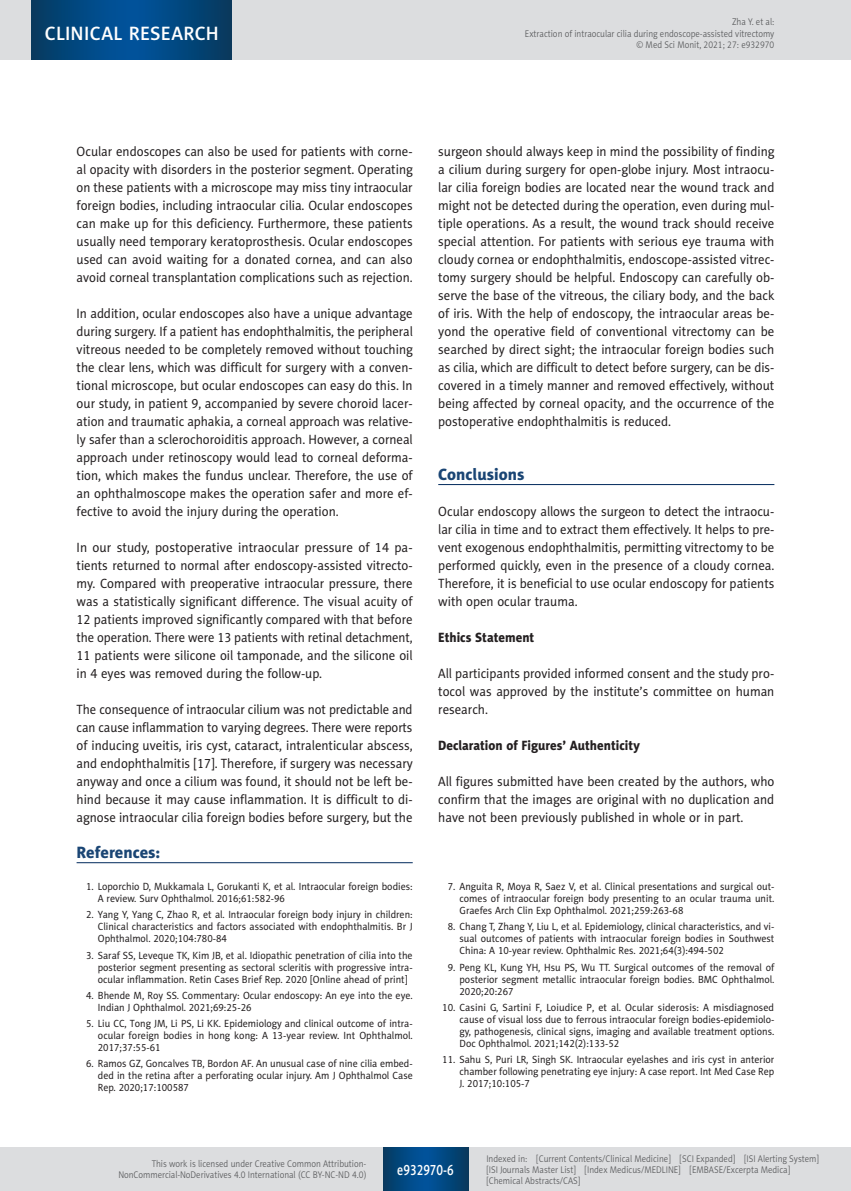
<style>
.page{position:relative;width:851px;height:1191px;background:#fff}
.page>*{position:absolute;margin:0;border:0;box-sizing:border-box;transform-origin:0 0}
.t1{font:19.5px "Naomi Sans EFN Medium";letter-spacing:.015em;color:#fff}
.MSM_Headline_1{font:16.5px "Naomi Sans EFN Heavy";color:#1a4574}
.MSM_Referencje_Tytul{font:16.5px "Naomi Sans EFN Heavy";color:#1a4574}
.t2{font:15px "Naomi Sans EFN Medium";color:#fff;scale:.8 1}
.MSM_Body{font:13.5px/18px "Naomi Sans EFN";color:#231f20;text-align:justify;scale:.95 1}
.MSM_Body-2{font:13.5px/18px "Naomi Sans EFN";color:#231f20;text-align:justify;scale:.96 1}
.MSM_Body-3{font:13.5px/18px "Naomi Sans EFN";color:#231f20;text-align:justify;scale:.94 1}
.MSM_Headline_2{font:13.5px "Naomi Sans EFN Heavy";color:#231f20;scale:.95 1}
.MSM_Referencje_punkt{font:10.5px/12px "Naomi Sans EFN";color:#231f20;text-align:justify;scale:.95 1}
.MSM_Referencje_punkt-2{font:10.5px/12px "Naomi Sans EFN";color:#231f20;text-align:justify;scale:.96 1}
.t3{font:9.75px/11.2px "Naomi Sans EFN Light";color:#57585a;text-align:right;scale:.9 1}
</style>
<div class="page">
<hr style="left:438px;top:484px;width:336px;height:1px;background:#00295c">
<hr style="left:77px;top:862px;width:335px;height:1px;background:#00295c">
<div style="left:0;top:1148px;width:850px;height:43px;background:#dcdddf"></div>
<svg style="left:383px;top:1147px;width:85px;height:43px;background:#02477e"></svg>
<div style="left:0;top:0;width:850px;height:60px;background:#dcdddf"></div>
<hr style="left:850px;top:0;width:1px;height:60px;background:#dcdddf">
<svg style="left:32px;top:0;width:200px;height:60px;background:#02477e"></svg>
<h1 class="t1" style="left:45px;top:22px;width:175px">CLINICAL RESEARCH</h1>
<p class="t3" style="left:525px;top:16px;width:278px">Zha Y. et al:<br>Extraction of intraocular cilia during endoscope-assisted vitrectomy © Med Sci Monit, 2021; 27: e932970</p>
<p class="MSM_Body" style="left:77px;top:142px;width:355px">Ocular endoscopes can also be used for patients with corne&shy;al opacity with disorders in the posterior segment. Operating on these patients with a microscope may miss tiny intraocular foreign bodies, including intraocular cilia. Ocular endoscopes can make up for this deficiency. Furthermore, these patients usually need temporary keratoprosthesis. Ocular endoscopes used can avoid waiting for a donated cornea, and can also avoid corneal transplantation complications such as rejection.</p>
<p class="MSM_Body" style="left:77px;top:304px;width:355px">In addition, ocular endoscopes also have a unique advantage during surgery. If a patient has endophthalmitis, the peripheral vitreous needed to be completely removed without touching the clear lens, which was difficult for surgery with a conven&shy;tional microscope, but ocular endoscopes can easy do this. In our study, in patient 9, accompanied by severe choroid lacer&shy;ation and traumatic aphakia, a corneal approach was relative&shy;ly safer than a sclerochoroiditis approach. However, a corneal approach under retinoscopy would lead to corneal deforma&shy;tion, which makes the fundus unclear. Therefore, the use of an ophthalmoscope makes the operation safer and more ef&shy;fective to avoid the injury during the operation.</p>
<p class="MSM_Body-2" style="left:77px;top:538px;width:351px">In our study, postoperative intraocular pressure of 14 pa&shy;tients returned to normal after endoscopy-assisted vitrecto&shy;my. Compared with preoperative intraocular pressure, there was a statistically significant difference. The visual acuity of 12 patients improved significantly compared with that before the operation. There were 13 patients with retinal detachment, 11 patients were silicone oil tamponade, and the silicone oil in 4 eyes was removed during the follow-up.</p>
<p class="MSM_Body-3" style="left:77px;top:700px;width:359px">The consequence of intraocular cilium was not predictable and can cause inflammation to varying degrees. There were reports of inducing uveitis, iris cyst, cataract, intralenticular abscess, and endophthalmitis [17]. Therefore, if surgery was necessary anyway and once a cilium was found, it should not be left be&shy;hind because it may cause inflammation. It is difficult to di&shy;agnose intraocular cilia foreign bodies before surgery, but the</p>
<p class="MSM_Referencje_Tytul" style="left:77px;top:842px;width:85px">References:</p>
<p class="MSM_Referencje_punkt" style="left:98px;top:880px;width:333px;text-indent:-12px">1. Loporchio D, Mukkamala L, Gorukanti K, et al. Intraocular foreign bodies:<br>A review. Surv Ophthalmol. 2016;61:582-96</p>
<p class="MSM_Referencje_punkt" style="left:98px;top:909px;width:333px;text-indent:-12px">2. Yang Y, Yang C, Zhao R, et al. Intraocular foreign body injury in children:<br>Clinical characteristics and factors associated with endophthalmitis. Br J Ophthalmol. 2020;104:780-84</p>
<p class="MSM_Referencje_punkt" style="left:98px;top:949px;width:333px;text-indent:-12px">3. Saraf SS, Leveque TK, Kim JB, et al. Idiopathic penetration of cilia into the posterior segment presenting as sectoral scleritis with progressive intra&shy;ocular inflammation. Retin Cases Brief Rep. 2020 [Online ahead of print]</p>
<p class="MSM_Referencje_punkt" style="left:98px;top:989px;width:333px;text-indent:-12px">4. Bhende M, Roy SS. Commentary: Ocular endoscopy: An eye into the eye.<br>Indian J Ophthalmol. 2021;69:25-26</p>
<p class="MSM_Referencje_punkt" style="left:98px;top:1017px;width:333px;text-indent:-12px">5. Liu CC, Tong JM, Li PS, Li KK. Epidemiology and clinical outcome of intra&shy;ocular foreign bodies in hong kong: A 13-year review. Int Ophthalmol.<br>2017;37:55-61</p>
<p class="MSM_Referencje_punkt" style="left:98px;top:1058px;width:333px;text-indent:-12px">6. Ramos GZ, Goncalves TB, Bordon AF. An unusual case of nine cilia embed&shy;ded in the retina after a perforating ocular injury. Am J Ophthalmol Case Rep. 2020;17:100587</p>
<p class="MSM_Body" style="left:438px;top:142px;width:355px">surgeon should always keep in mind the possibility of finding a cilium during surgery for open-globe injury. Most intraocu&shy;lar cilia foreign bodies are located near the wound track and might not be detected during the operation, even during mul&shy;tiple operations. As a result, the wound track should receive special attention. For patients with serious eye trauma with cloudy cornea or endophthalmitis, endoscope-assisted vitrec&shy;tomy surgery should be helpful. Endoscopy can carefully ob&shy;serve the base of the vitreous, the ciliary body, and the back of iris. With the help of endoscopy, the intraocular areas be&shy;yond the operative field of conventional vitrectomy can be searched by direct sight; the intraocular foreign bodies such as cilia, which are difficult to detect before surgery, can be dis&shy;covered in a timely manner and removed effectively, without being affected by corneal opacity, and the occurrence of the postoperative endophthalmitis is reduced.</p>
<p class="MSM_Headline_1" style="left:438px;top:464px;width:88px">Conclusions</p>
<p class="MSM_Body" style="left:438px;top:502px;width:355px">Ocular endoscopy allows the surgeon to detect the intraocu&shy;lar cilia in time and to extract them effectively. It helps to pre&shy;vent exogenous endophthalmitis, permitting vitrectomy to be performed quickly, even in the presence of a cloudy cornea.<br>Therefore, it is beneficial to use ocular endoscopy for patients with open ocular trauma.</p>
<p class="MSM_Headline_2" style="left:438px;top:629px;width:103px">Ethics Statement</p>
<p class="MSM_Body" style="left:438px;top:664px;width:355px">All participants provided informed consent and the study pro&shy;tocol was approved by the institute’s committee on human research.</p>
<p class="MSM_Headline_2" style="left:438px;top:737px;width:214px">Declaration of Figures’ Authenticity</p>
<p class="MSM_Body" style="left:438px;top:772px;width:355px">All figures submitted have been created by the authors, who confirm that the images are original with no duplication and have not been previously published in whole or in part.</p>
<p class="MSM_Referencje_punkt" style="left:459px;top:880px;width:333px;text-indent:-12px">7. Anguita R, Moya R, Saez V, et al. Clinical presentations and surgical out&shy;comes of intraocular foreign body presenting to an ocular trauma unit.<br>Graefes Arch Clin Exp Ophthalmol. 2021;259:263-68</p>
<p class="MSM_Referencje_punkt" style="left:459px;top:921px;width:333px;text-indent:-12px">8. Chang T, Zhang Y, Liu L, et al. Epidemiology, clinical characteristics, and vi&shy;sual outcomes of patients with intraocular foreign bodies in Southwest China: A 10-year review. Ophthalmic Res. 2021;64(3):494-502</p>
<p class="MSM_Referencje_punkt" style="left:459px;top:961px;width:333px;text-indent:-12px">9. Peng KL, Kung YH, Hsu PS, Wu TT. Surgical outcomes of the removal of posterior segment metallic intraocular foreign bodies. BMC Ophthalmol.<br>2020;20:267</p>
<p class="MSM_Referencje_punkt-2" style="left:459px;top:1001px;width:329px;text-indent:-17px">10. Casini G, Sartini F, Loiudice P, et al. Ocular siderosis: A misdiagnosed cause of visual loss due to ferrous intraocular foreign bodies-epidemiolo&shy;gy, pathogenesis, clinical signs, imaging and available treatment options.<br>Doc Ophthalmol. 2021;142(2):133-52</p>
<p class="MSM_Referencje_punkt" style="left:459px;top:1053px;width:333px;text-indent:-17px">11. Sahu S, Puri LR, Singh SK. Intraocular eyelashes and iris cyst in anterior chamber following penetrating eye injury: A case report. Int Med Case Rep J. 2017;10:105-7</p>
<p class="t3" style="left:118px;top:1158px;width:277px">This work is licensed under Creative Common Attribution-<br>NonCommercial-NoDerivatives 4.0 International (CC BY-NC-ND 4.0)</p>
<p class="t2" style="left:397px;top:1160px;width:72px">e932970-6</p>
<p class="t3" style="left:486px;top:1152px;width:371px;text-align:left">Indexed in: [Current Contents/Clinical Medicine] [SCI Expanded] [ISI Alerting System] [ISI Journals Master List] [Index Medicus/MEDLINE] [EMBASE/Excerpta Medica] [Chemical Abstracts/CAS]</p>
</div>
